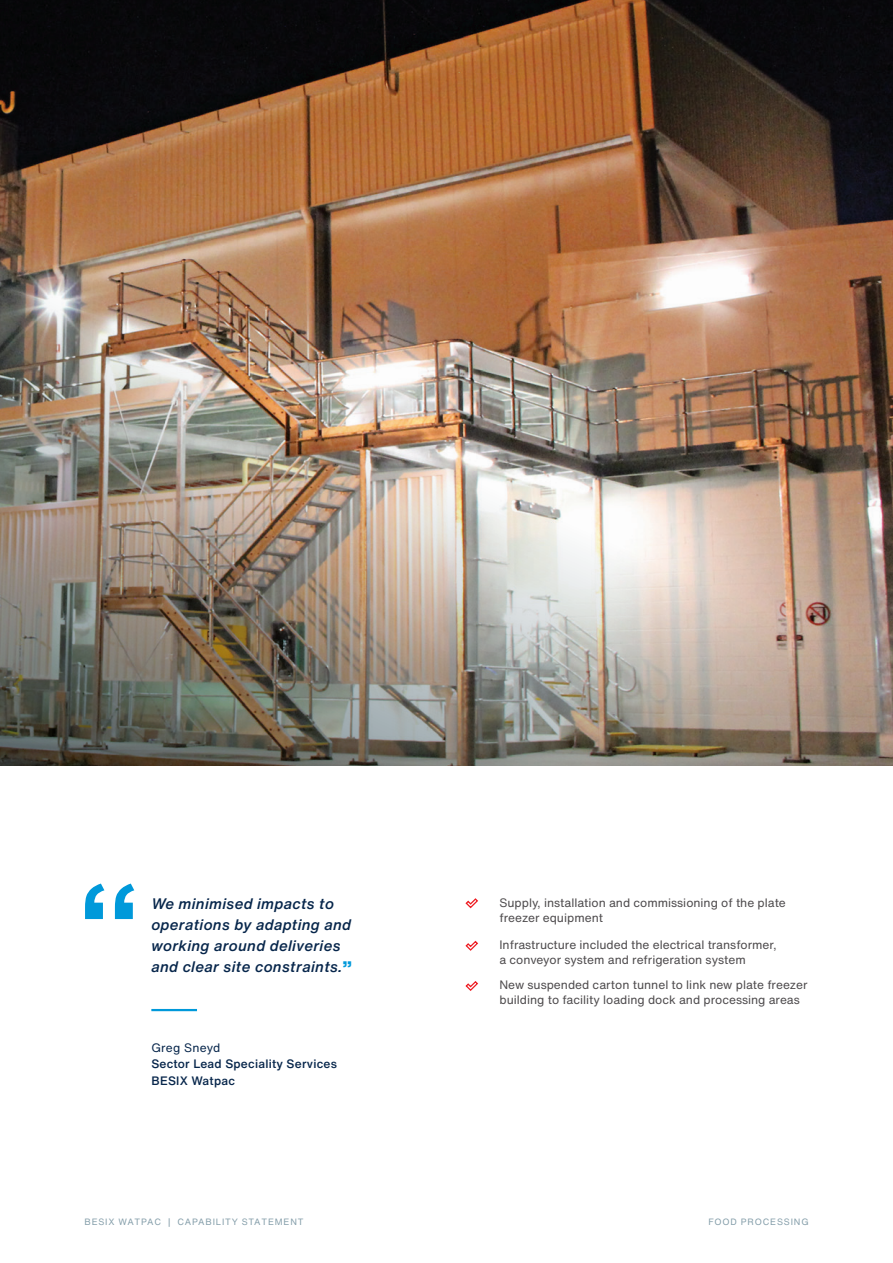
<style>
.page{position:relative;width:893px;height:1263px;background:#fff}
.page>*{position:absolute;margin:0;border:0;box-sizing:border-box;transform-origin:0 0}
.t1{font:italic 500 15px/21px "Helvetica Now Text";letter-spacing:.02em;color:#07264b}
.bullet_point_text{font:12px/15px "Helvetica Now Text";color:#4e4b4d}
.t2{font:500 12px/16.5px "Helvetica Now Text";letter-spacing:.02em;color:#07264b}
.t3{font:9px "Helvetica Now Text";letter-spacing:.09em;color:#839da9}
.s1{font-weight:900;font-style:normal;color:#0099da}
.s2{font-weight:400}
</style>
<div class="page">
<img style="left:0;top:0;width:893px;height:765px">
<svg style="left:465px;top:898px;width:13px;height:11px"></svg>
<svg style="left:465px;top:940px;width:13px;height:11px"></svg>
<svg style="left:465px;top:981px;width:13px;height:10px"></svg>
<svg style="left:85px;top:883px;width:49px;height:36px"></svg>
<hr style="left:151px;top:1009px;width:46px;height:2px;background:#0099da">
<p class="t1" style="left:151px;top:893px;width:202px">We minimised impacts to operations by adapting and working around deliveries and clear site constraints.<span class="s1">”</span></p>
<p class="t2" style="left:151px;top:1039px;width:187px"><span class="s2">Greg Sneyd<br></span>Sector Lead Speciality Services<br>BESIX Watpac</p>
<p class="bullet_point_text" style="left:499px;top:894px;width:288px">Supply, installation and commissioning of the plate freezer equipment</p>
<p class="bullet_point_text" style="left:499px;top:937px;width:279px">Infrastructure included the electrical transformer, a conveyor system and refrigeration system</p>
<p class="bullet_point_text" style="left:499px;top:977px;width:309px">New suspended carton tunnel to link new plate freezer building to facility loading dock and processing areas</p>
<p class="t3" style="left:84px;top:1215px;width:221px">BESIX WATPAC | CAPABILITY STATEMENT</p>
<p class="t3" style="left:709px;top:1215px;width:101px">FOOD PROCESSING</p>
</div>
